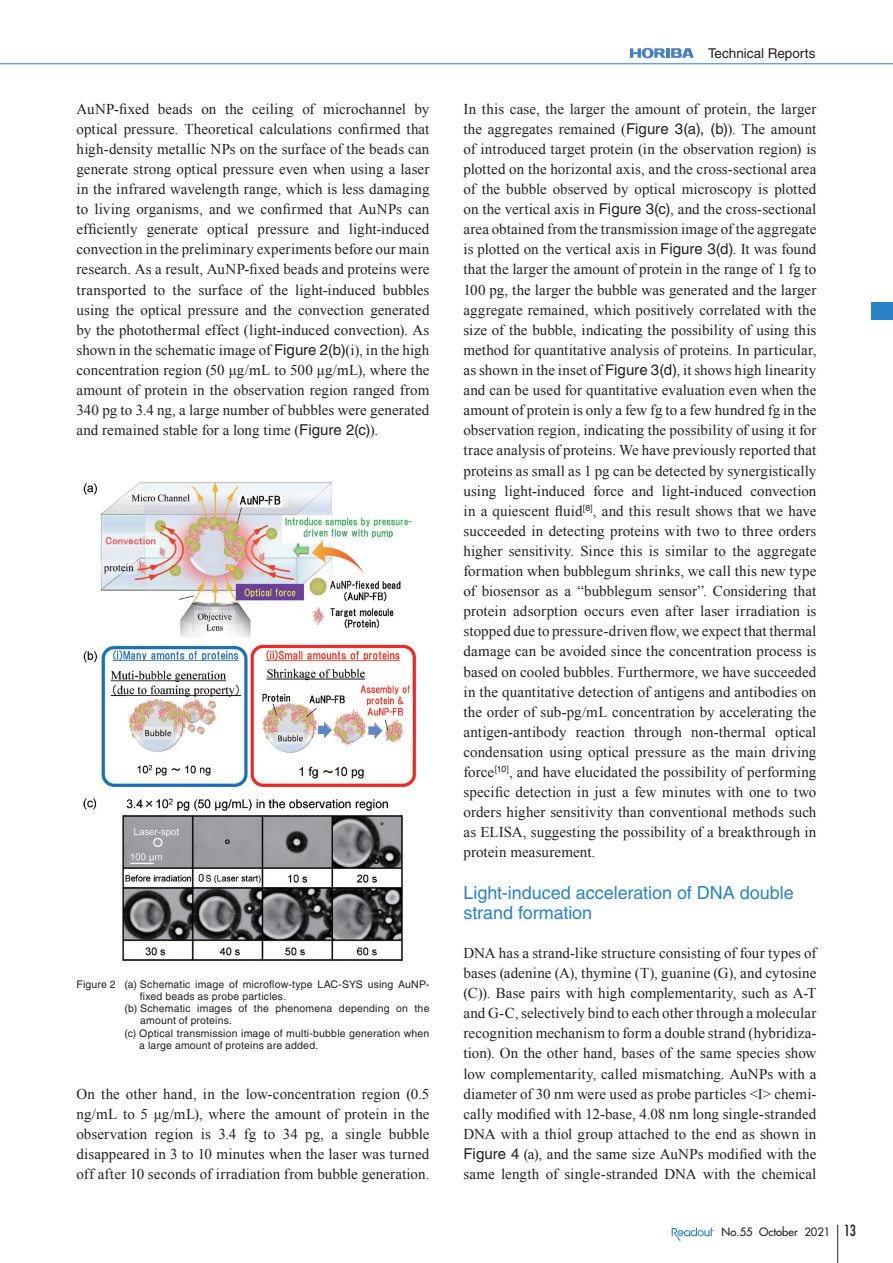
<style>
.page{position:relative;width:893px;height:1263px;background:#fff}
.page>*{position:absolute;margin:0;border:0;box-sizing:border-box;transform-origin:0 0}
.t1{font:18px/20.1px "Helvetica LT Std";color:#2783c5}
.t2{font:15px/20.1px "Times New Roman";letter-spacing:.005em;color:#231f20;text-align:justify}
.t3{font:13.5px "Helvetica LT Std";color:#231f20}
.t4{font:500 11.25px "Futura Std";color:#231f20}
.t5{font:10.5px "Helvetica LT Std";letter-spacing:.015em;color:#231f20}
.s1{font-family:"Helvetica LT Std"}
.s2{font-weight:400;font-stretch:condensed;font-size:15px}
</style>
<div class="page">
<hr style="left:0;top:63px;width:893px;height:1px;background:#2783c5">
<svg style="left:630px;top:48px;width:64px;height:10px"></svg>
<hr style="left:837px;top:1225px;width:1px;height:38px;background:#231f20">
<svg style="left:672px;top:1227px;width:41px;height:14px"></svg>
<img style="left:83px;top:482px;width:334px;height:479px">
<div style="left:872px;top:303px;width:21px;height:17px;background:#2783c5"></div>
<p class="t2" style="left:77px;top:98px;width:354px">AuNP-fixed beads on the ceiling of microchannel by optical pressure. Theoretical calculations confirmed that high-density metallic NPs on the surface of the beads can generate strong optical pressure even when using a laser in the infrared wavelength range, which is less damaging to living organisms, and we confirmed that AuNPs can efficiently generate optical pressure and light-induced convection in the preliminary experiments before our main research. As a result, AuNP-fixed beads and proteins were transported to the surface of the light-induced bubbles using the optical pressure and the convection generated by the photothermal effect (light-induced convection). As shown in the schematic image of <span class="s1">Figure 2(b)</span>(i), in the high concentration region (50 μg/mL to 500 μg/mL), where the amount of protein in the observation region ranged from 340 pg to 3.4 ng, a large number of bubbles were generated and remained stable for a long time (<span class="s1">Figure 2(c)</span>).</p>
<p class="t5" style="left:77px;top:978px;width:354px">Figure 2 (a) Schematic image of microflow-type LAC-SYS using AuNP-</p>
<p class="t5" style="left:140px;top:990px;width:148px">fixed beads as probe particles.</p>
<p class="t5" style="left:125px;top:1002px;width:306px">(b) Schematic images of the phenomena depending on the</p>
<p class="t5" style="left:140px;top:1014px;width:93px">amount of proteins.</p>
<p class="t5" style="left:125px;top:1027px;width:306px">(c) Optical transmission image of multi-bubble generation when</p>
<p class="t5" style="left:139px;top:1039px;width:180px">a large amount of proteins are added.</p>
<p class="t2" style="left:77px;top:1083px;width:354px">On the other hand, in the low-concentration region (0.5 ng/mL to 5 μg/mL), where the amount of protein in the observation region is 3.4 fg to 34 pg, a single bubble disappeared in 3 to 10 minutes when the laser was turned off after 10 seconds of irradiation from bubble generation.</p>
<p class="t3" style="left:708px;top:45px;width:109px">Technical Reports</p>
<p class="t2" style="left:463px;top:98px;width:354px">In this case, the larger the amount of protein, the larger the aggregates remained (<span class="s1">Figure 3(a), (b)</span>). The amount of introduced target protein (in the observation region) is plotted on the horizontal axis, and the cross-sectional area of the bubble observed by optical microscopy is plotted on the vertical axis in <span class="s1">Figure 3(c)</span>, and the cross-sectional area obtained from the transmission image of the aggregate is plotted on the vertical axis in <span class="s1">Figure 3(d)</span>. It was found that the larger the amount of protein in the range of 1 fg to 100 pg, the larger the bubble was generated and the larger aggregate remained, which positively correlated with the size of the bubble, indicating the possibility of using this method for quantitative analysis of proteins. In particular, as shown in the inset of <span class="s1">Figure 3(d)</span>, it shows high linearity and can be used for quantitative evaluation even when the amount of protein is only a few fg to a few hundred fg in the observation region, indicating the possibility of using it for trace analysis of proteins. We have previously reported that proteins as small as 1 pg can be detected by synergistically using light-induced force and light-induced convection in a quiescent fluid<sup>[8]</sup>, and this result shows that we have succeeded in detecting proteins with two to three orders higher sensitivity. Since this is similar to the aggregate formation when bubblegum shrinks, we call this new type of biosensor as a “bubblegum sensor”. Considering that protein adsorption occurs even after laser irradiation is stopped due to pressure-driven flow, we expect that thermal damage can be avoided since the concentration process is based on cooled bubbles. Furthermore, we have succeeded in the quantitative detection of antigens and antibodies on the order of sub-pg/mL concentration by accelerating the antigen-antibody reaction through non-thermal optical condensation using optical pressure as the main driving force<sup>[10]</sup>, and have elucidated the possibility of performing specific detection in just a few minutes with one to two orders higher sensitivity than conventional methods such as ELISA, suggesting the possibility of a breakthrough in protein measurement.</p>
<p class="t1" style="left:463px;top:883px;width:332px">Light-induced acceleration of DNA double strand formation</p>
<p class="t2" style="left:463px;top:943px;width:354px">DNA has a strand-like structure consisting of four types of bases (adenine (A), thymine (T), guanine (G), and cytosine (C)). Base pairs with high complementarity, such as A-T and G-C, selectively bind to each other through a molecular recognition mechanism to form a double strand (hybridiza&shy;tion). On the other hand, bases of the same species show low complementarity, called mismatching. AuNPs with a diameter of 30 nm were used as probe particles &lt;I&gt; chemi&shy;cally modified with 12-base, 4.08 nm long single-stranded DNA with a thiol group attached to the end as shown in <span class="s1">Figure 4</span> (a), and the same size AuNPs modified with the same length of single-stranded DNA with the chemical</p>
<p class="t4" style="left:721px;top:1225px;width:136px">No.55 October 2021 <span class="s2">13</span></p>
</div>
